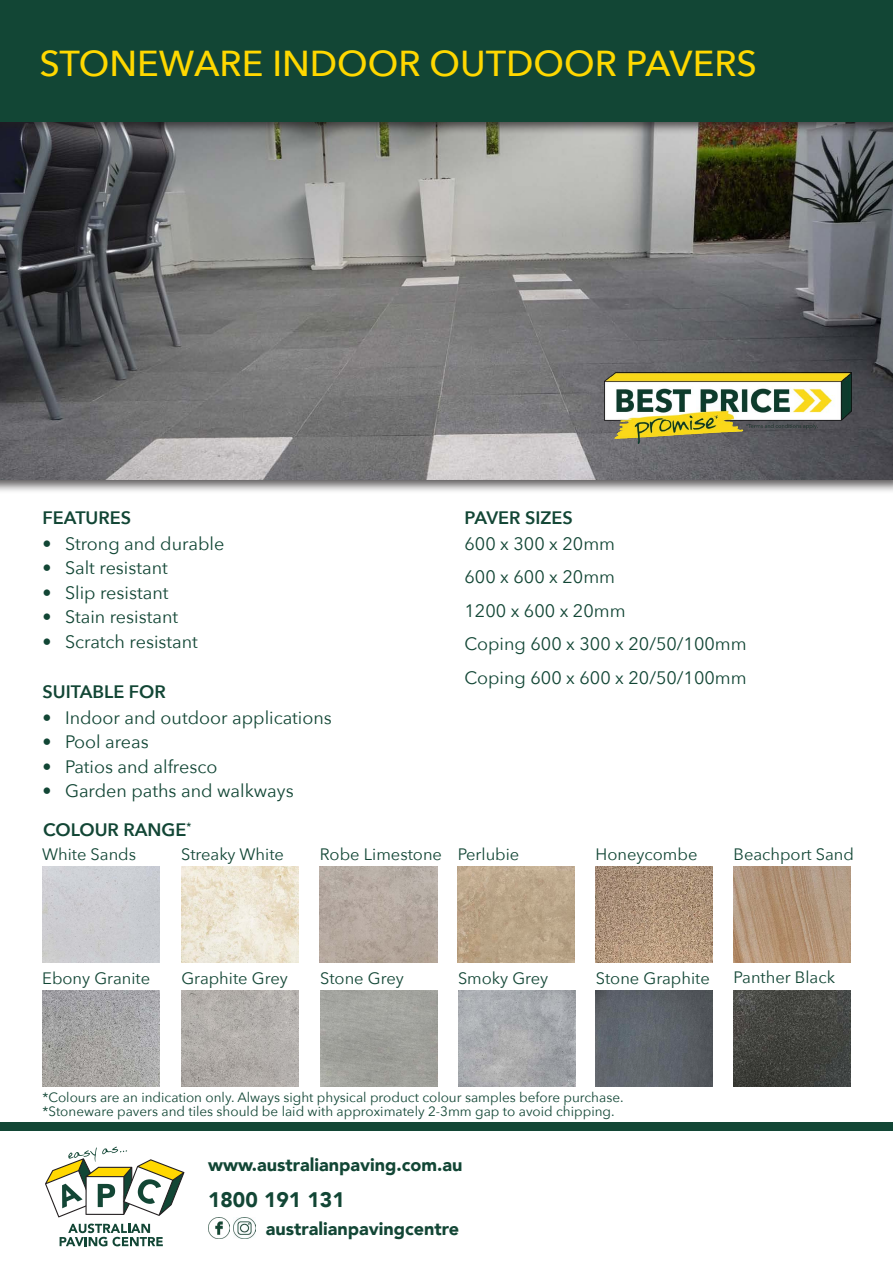
<style>
.page{position:relative;width:893px;height:1263px;background:#fff}
.page>*{position:absolute;margin:0;border:0;box-sizing:border-box;transform-origin:0 0}
.t1{font:500 36px "Avenir Next";color:#ffd800}
.t2{font:900 21px "Avenir";color:#124635}
.body{font:18px "Avenir Next";color:#124635}
.t3{font:900 18px "Avenir";color:#124635}
.body-2{font:600 18px "Avenir Next";color:#124635}
.body_heading{font:16.5px "Avenir Next";color:#124635}
.body-3{font:13.5px "Avenir Next";color:#124635}
</style>
<div class="page">
<div style="left:42px;top:866px;width:117px;height:96px;background:#cbccd1"></div>
<img style="left:181px;top:866px;width:117px;height:96px">
<img style="left:458px;top:866px;width:117px;height:96px">
<img style="left:320px;top:866px;width:117px;height:96px">
<img style="left:596px;top:866px;width:117px;height:96px">
<img style="left:42px;top:991px;width:117px;height:95px">
<img style="left:181px;top:991px;width:117px;height:95px">
<img style="left:458px;top:991px;width:117px;height:95px">
<img style="left:320px;top:991px;width:117px;height:95px">
<div style="left:0;top:375px;width:893px;height:118px;background:#231f20;opacity:.75"></div>
<img style="left:0;top:135px;width:893px;height:344px">
<div style="left:0;top:0;width:893px;height:135px;background:#231f20;opacity:.75"></div>
<div style="left:0;top:0;width:893px;height:121px;background:#124635"></div>
<div style="left:0;top:1123px;width:893px;height:8px;background:#124635"></div>
<svg style="left:60px;top:1223px;width:103px;height:23px"></svg>
<svg style="left:45px;top:1147px;width:139px;height:70px"></svg>
<img style="left:208px;top:1218px;width:21px;height:21px">
<img style="left:234px;top:1218px;width:21px;height:21px">
<img style="left:605px;top:372px;width:247px;height:71px">
<img style="left:596px;top:991px;width:117px;height:95px">
<img style="left:734px;top:990px;width:117px;height:96px">
<img style="left:734px;top:866px;width:117px;height:96px">
<p class="t1" style="left:40px;top:33px;width:719px">STONEWARE INDOOR OUTDOOR PAVERS</p>
<p class="body-2" style="left:42px;top:502px;width:90px">FEATURES</p>
<p class="body" style="left:42px;top:528px;width:183px">• Strong and durable</p>
<p class="body" style="left:42px;top:553px;width:127px">• Salt resistant</p>
<p class="body" style="left:42px;top:577px;width:128px">• Slip resistant</p>
<p class="body" style="left:42px;top:602px;width:137px">• Stain resistant</p>
<p class="body" style="left:42px;top:627px;width:157px">• Scratch resistant</p>
<p class="body-2" style="left:42px;top:676px;width:125px">SUITABLE FOR</p>
<p class="body" style="left:42px;top:702px;width:291px">• Indoor and outdoor applications</p>
<p class="body" style="left:42px;top:727px;width:108px">• Pool areas</p>
<p class="body" style="left:42px;top:751px;width:176px">• Patios and alfresco</p>
<p class="body" style="left:42px;top:776px;width:253px">• Garden paths and walkways</p>
<p class="body-2" style="left:43px;top:814px;width:150px">COLOUR RANGE<sup>*</sup></p>
<p class="body-2" style="left:464px;top:502px;width:110px">PAVER SIZES</p>
<p class="body" style="left:464px;top:528px;width:152px">600 x 300 x 20mm</p>
<p class="body" style="left:464px;top:562px;width:152px">600 x 600 x 20mm</p>
<p class="body" style="left:464px;top:595px;width:163px">1200 x 600 x 20mm</p>
<p class="body" style="left:464px;top:629px;width:284px">Coping 600 x 300 x 20/50/100mm</p>
<p class="body" style="left:464px;top:663px;width:284px">Coping 600 x 600 x 20/50/100mm</p>
<p class="body_heading" style="left:42px;top:840px;width:96px">White Sands</p>
<p class="body_heading" style="left:181px;top:840px;width:104px">Streaky White</p>
<p class="body_heading" style="left:320px;top:840px;width:124px">Robe Limestone</p>
<p class="body_heading" style="left:458px;top:840px;width:63px">Perlubie</p>
<p class="body_heading" style="left:596px;top:840px;width:103px">Honeycombe</p>
<p class="body_heading" style="left:734px;top:840px;width:122px">Beachport Sand</p>
<p class="body_heading" style="left:42px;top:964px;width:109px">Ebony Granite</p>
<p class="body_heading" style="left:181px;top:964px;width:108px">Graphite Grey</p>
<p class="body_heading" style="left:320px;top:964px;width:85px">Stone Grey</p>
<p class="body_heading" style="left:458px;top:964px;width:92px">Smoky Grey</p>
<p class="body_heading" style="left:596px;top:964px;width:115px">Stone Graphite</p>
<p class="body_heading" style="left:734px;top:964px;width:103px">Panther Black</p>
<p class="body-3" style="left:43px;top:1086px;width:583px">*Colours are an indication only. Always sight physical product colour samples before purchase.</p>
<p class="body-3" style="left:43px;top:1099px;width:574px">*Stoneware pavers and tiles should be laid with approximately 2-3mm gap to avoid chipping.</p>
<p class="t3" style="left:208px;top:1149px;width:256px">www.australianpaving.com.au</p>
<p class="t2" style="left:208px;top:1181px;width:138px">1800 191 131</p>
<p class="t3" style="left:266px;top:1214px;width:195px">australianpavingcentre</p>
</div>
